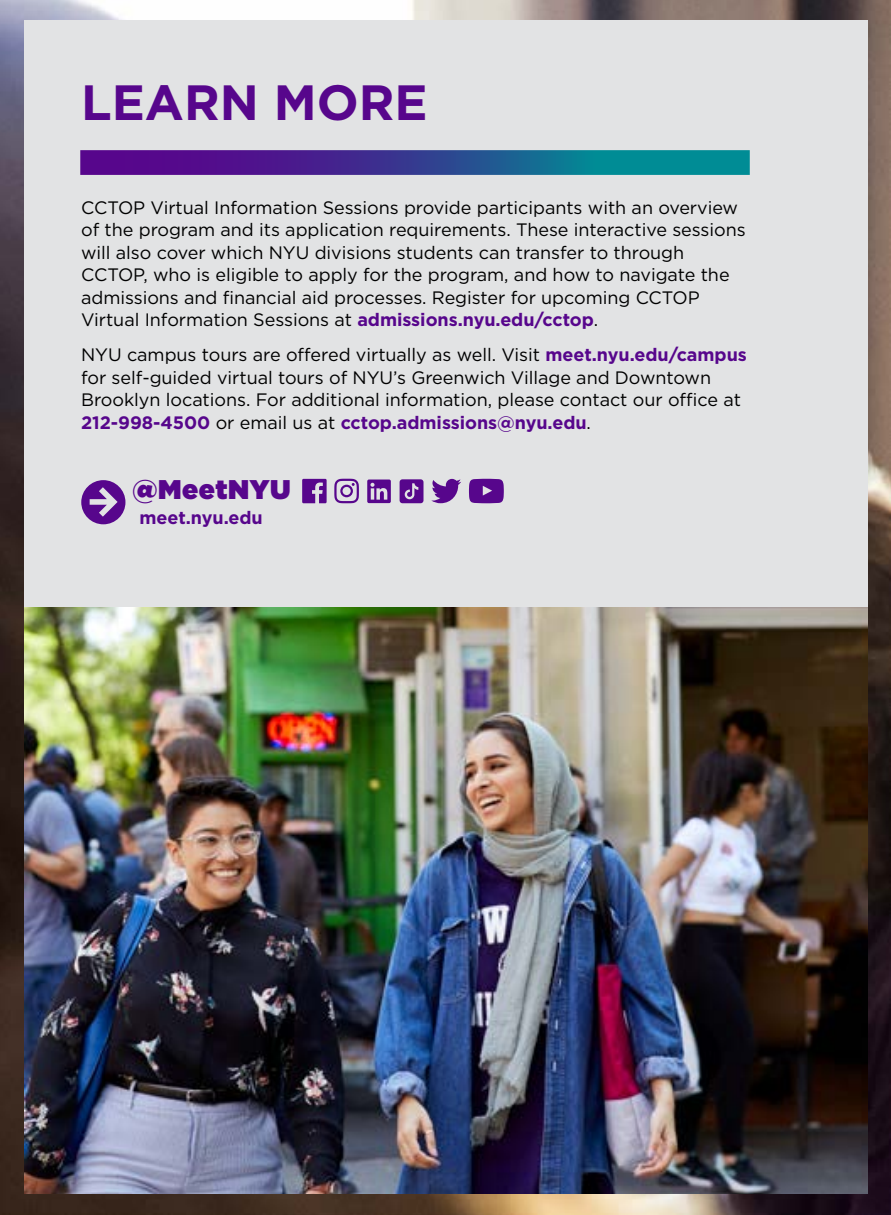
<style>
.page{position:relative;width:891px;height:1215px;background:#fff}
.page>*{position:absolute;margin:0;border:0;box-sizing:border-box;transform-origin:0 0}
.Interior_H1{font:700 49.5px "Gotham";color:#57068c}
.t1{font:900 27px "Gotham";letter-spacing:.02em;color:#57068c}
.Copy{font:18px/22.5px "Gotham";letter-spacing:-.005em;color:#000}
.t2{font:700 18px "Gotham";letter-spacing:-.005em;color:#57068c}
.s1{font-weight:700;color:#57068c}
</style>
<div class="page">
<img style="left:0;top:0;width:891px;height:1215px">
<div style="left:24px;top:20px;width:843px;height:588px;background:#e2e3e4"></div>
<svg style="left:80px;top:150px;width:670px;height:25px;background:#2f4791"></svg>
<img style="left:24px;top:608px;width:843px;height:585px">
<svg style="left:81px;top:480px;width:44px;height:44px"></svg>
<svg style="left:334px;top:479px;width:25px;height:24px"></svg>
<svg style="left:302px;top:479px;width:25px;height:24px"></svg>
<svg style="left:469px;top:479px;width:35px;height:24px"></svg>
<svg style="left:431px;top:479px;width:30px;height:24px"></svg>
<svg style="left:400px;top:479px;width:24px;height:24px"></svg>
<svg style="left:367px;top:480px;width:24px;height:23px"></svg>
<h1 class="Interior_H1" style="left:81px;top:70px;width:348px">LEARN MORE</h1>
<p class="Copy" style="left:81px;top:196px;width:666px">CCTOP Virtual Information Sessions provide participants with an overview of the program and its application requirements. These interactive sessions will also cover which NYU divisions students can transfer to through CCTOP, who is eligible to apply for the program, and how to navigate the admissions and financial aid processes. Register for upcoming CCTOP Virtual Information Sessions at <span class="s1">admissions.nyu.edu/cctop</span>.</p>
<p class="Copy" style="left:81px;top:343px;width:667px">NYU campus tours are offered virtually as well. Visit <span class="s1">meet.nyu.edu/campus </span>for self-guided virtual tours of NYU’s Greenwich Village and Downtown Brooklyn locations. For additional information, please contact our office at <span class="s1">212-998-4500</span> or email us at <span class="s1">cctop.admissions@nyu.edu</span>.</p>
<p class="t1" style="left:132px;top:471px;width:160px">@MeetNYU</p>
<p class="t2" style="left:139px;top:506px;width:125px">meet.nyu.edu</p>
</div>
